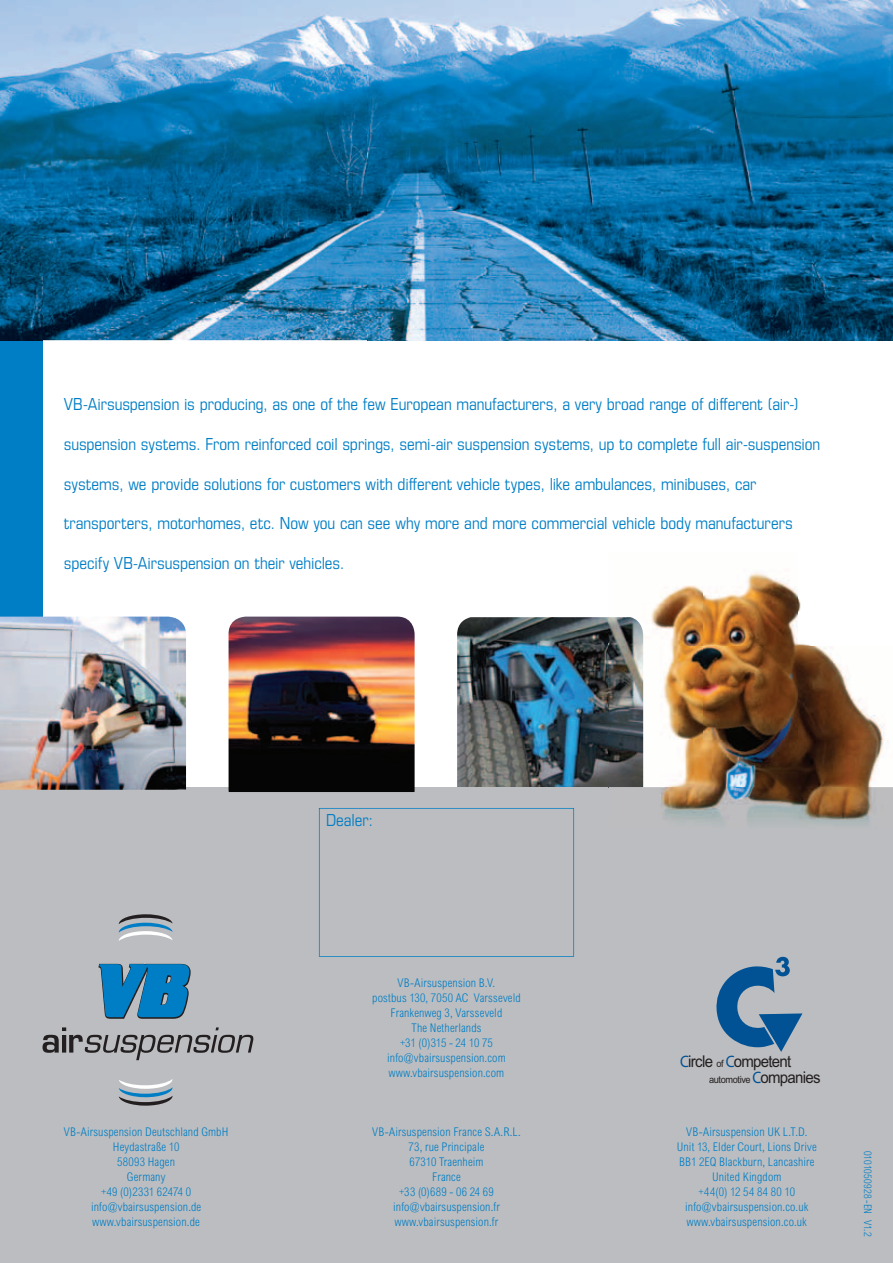
<style>
.page{position:relative;width:893px;height:1263px;background:#fff}
.page>*{position:absolute;margin:0;border:0;box-sizing:border-box;transform-origin:0 0}
.t1{font:18px/39.6px "Eurostile OT Cond";color:#007ec5}
.t2{font:16.2px "Arial MT Std";letter-spacing:-.045em;color:#231f20;scale:.92 1}
.t3{font:300 condensed 12px/15px "Arial MT Std";letter-spacing:.01em;color:#007ec5;text-align:center}
.t4{font:300 condensed 10.5px "Arial MT Std";letter-spacing:.01em;color:#007ec5}
.t5{font:9.9px "Arial MT Std";letter-spacing:-.04em;color:#231f20;scale:.92 1}
.s1{font-weight:500;font-size:16.65px;color:#005294}
.s2{font-size:9.9px}
.s3{font-size:16.2px}
</style>
<div class="page">
<img style="left:457px;top:617px;width:186px;height:170px">
<div style="left:0;top:276px;width:43px;height:511px;background:#007ec5"></div>
<div style="left:0;top:787px;width:893px;height:476px;background:#bcbdc0"></div>
<svg style="left:319px;top:808px;width:255px;height:149px"></svg>
<img style="left:0;top:0;width:893px;height:340px">
<img style="left:0;top:276px;width:43px;height:64px">
<svg style="left:119px;top:914px;width:54px;height:27px"></svg>
<svg style="left:119px;top:1079px;width:54px;height:27px"></svg>
<svg style="left:43px;top:1027px;width:210px;height:33px"></svg>
<svg style="left:98px;top:963px;width:93px;height:56px"></svg>
<svg style="left:716px;top:957px;width:86px;height:95px"></svg>
<img style="left:229px;top:617px;width:186px;height:175px">
<img style="left:0;top:617px;width:186px;height:173px">
<img style="left:609px;top:617px;width:1px;height:170px">
<img style="left:609px;top:572px;width:203px;height:75px">
<img style="left:643px;top:646px;width:241px;height:141px">
<img style="left:643px;top:787px;width:250px;height:33px">
<h1 class="t1" style="left:64px;top:385px;width:737px">VB-Airsuspension is producing, as one of the few European manufacturers, a very broad range of different (air-)</h1>
<h1 class="t1" style="left:64px;top:425px;width:758px">suspension systems. From reinforced coil springs, semi-air suspension systems, up to complete full air-suspension systems, we provide solutions for customers with different vehicle types, like ambulances, minibuses, car</h1>
<h1 class="t1" style="left:64px;top:504px;width:730px">transporters, motorhomes, etc. Now you can see why more and more commercial vehicle body manufacturers specify VB-Airsuspension on their vehicles.</h1>
<p class="t3" style="left:64px;top:1124px;width:166px">VB-Airsuspension Deutschland GmbH<br>Heydastraße 10<br>58093 Hagen<br>Germany<br>+49 (0)2331 62474 0 info@vbairsuspension.de www.vbairsuspension.de</p>
<h1 class="t1" style="left:326px;top:801px;width:49px">Dealer:</h1>
<p class="t3" style="left:372px;top:975px;width:150px">VB-Airsuspension B.V.<br>postbus 130, 7050 AC Varsseveld<br>Frankenweg 3, Varsseveld<br>The Netherlands<br>+31 (0)315 - 24 10 75 info@vbairsuspension.com www.vbairsuspension.com</p>
<p class="t3" style="left:372px;top:1124px;width:150px">VB-Airsuspension France S.A.R.L.<br>73, rue Principale<br>67310 Traenheim<br>France<br>+33 (0)689 - 06 24 69 info@vbairsuspension.fr www.vbairsuspension.fr</p>
<h2 class="t2" style="left:680px;top:1052px;width:122px"><span class="s1">C</span>ircle <span class="s2">of</span> <span class="s1">C</span>ompetent</h2>
<p class="t5" style="left:709px;top:1074px;width:123px">automotive <span class="s1">C</span><span class="s3">ompanies</span></p>
<p class="t3" style="left:677px;top:1124px;width:141px">VB-Airsuspension UK L.T.D.<br>Unit 13, Elder Court, Lions Drive<br>BB1 2EQ Blackburn, Lancashire<br>United Kingdom<br>+44(0) 12 54 84 80 10 info@vbairsuspension.co.uk www.vbairsuspension.co.uk</p>
<p class="t4" style="left:874px;top:1150px;width:65px;rotate:90deg">0101050928-EN</p>
<p class="t4" style="left:874px;top:1219px;width:19px;rotate:90deg">V1.2</p>
</div>
